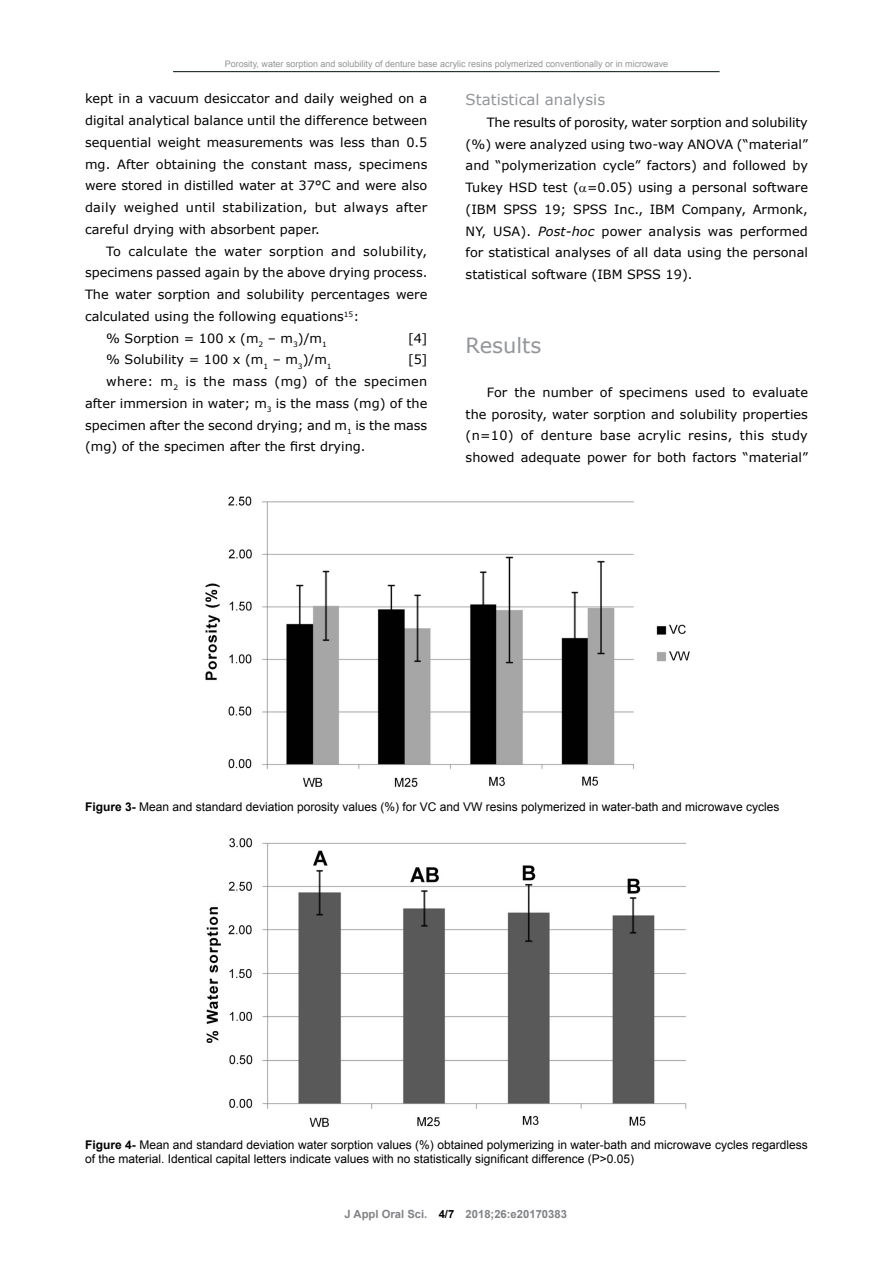
<style>
.page{position:relative;width:893px;height:1263px;background:#fff}
.page>*{position:absolute;margin:0;border:0;box-sizing:border-box;transform-origin:0 0}
.t1{font:21px "Verdana";color:#939598}
.t2{font:15px "Verdana";color:#939598}
.t3{font:12.75px/21.8px "Verdana";color:#000;text-align:justify}
.t4{font:12.75px "Verdana";letter-spacing:.025em;color:#000}
.t5{font:12px/14.4px "Arial";color:#000}
.t6{font:700 11.25px "Arial";color:#808285}
.t7{font:9px "Arial";color:#939598}
.s1{font-style:italic}
.s2{font-weight:700}
.s3{color:#000}
</style>
<div class="page">
<hr style="left:173px;top:71px;width:547px;height:1px;background:#00110d">
<img style="left:205px;top:496px;width:485px;height:292px">
<img style="left:206px;top:838px;width:481px;height:289px">
<p class="t7" style="left:225px;top:58px;width:445px">Porosity, water sorption and solubility of denture base acrylic resins polymerized conventionally or in microwave</p>
<p class="t3" style="left:85px;top:88px;width:344px">kept in a vacuum desiccator and daily weighed on a digital analytical balance until the difference between sequential weight measurements was less than 0.5 mg. After obtaining the constant mass, specimens were stored in distilled water at 37°C and were also daily weighed until stabilization, but always after careful drying with absorbent paper.</p>
<p class="t4" style="left:106px;top:242px;width:323px">To calculate the water sorption and solubility,</p>
<p class="t3" style="left:85px;top:262px;width:344px">specimens passed again by the above drying process.</p>
<p class="t3" style="left:85px;top:283px;width:344px">The water sorption and solubility percentages were</p>
<p class="t3" style="left:85px;top:305px;width:276px">calculated using the following equations<sup>15</sup>:</p>
<p class="t3" style="left:106px;top:327px;width:222px">% Sorption = 100 x (m<sub>2</sub> – m<sub>3</sub>)/m<sub>1</sub></p>
<p class="t3" style="left:408px;top:327px;width:21px">[4]</p>
<p class="t3" style="left:106px;top:349px;width:227px">% Solubility = 100 x (m<sub>1</sub> – m<sub>3</sub>)/m<sub>1</sub></p>
<p class="t3" style="left:408px;top:349px;width:21px">[5]</p>
<p class="t4" style="left:106px;top:373px;width:323px">where: m<sub>2</sub> is the mass (mg) of the specimen</p>
<p class="t3" style="left:85px;top:392px;width:344px">after immersion in water; m<sub>3</sub> is the mass (mg) of the</p>
<p class="t3" style="left:85px;top:414px;width:344px">specimen after the second drying; and m<sub>1</sub> is the mass</p>
<p class="t3" style="left:85px;top:436px;width:282px">(mg) of the specimen after the first drying.</p>
<p class="t2" style="left:466px;top:89px;width:141px">Statistical analysis</p>
<p class="t3" style="left:466px;top:111px;width:344px;text-indent:21px">The results of porosity, water sorption and solubility (%) were analyzed using two-way ANOVA (“material” and “polymerization cycle” factors) and followed by Tukey HSD test ( =0.05) using a personal software (IBM SPSS 19; SPSS Inc., IBM Company, Armonk, NY, USA). <span class="s1">Post-hoc</span> power analysis was performed for statistical analyses of all data using the personal statistical software (IBM SPSS 19).</p>
<h1 class="t1" style="left:466px;top:331px;width:77px">Results</h1>
<p class="t3" style="left:466px;top:381px;width:344px;text-indent:21px">For the number of specimens used to evaluate the porosity, water sorption and solubility properties (n=10) of denture base acrylic resins, this study showed adequate power for both factors “material”</p>
<p class="t5" style="left:85px;top:800px;width:696px"><span class="s2">Figure 3-</span> Mean and standard deviation porosity values (%) for VC and VW resins polymerized in water-bath and microwave cycles</p>
<p class="t5" style="left:85px;top:1138px;width:724px"><span class="s2">Figure 4-</span> Mean and standard deviation water sorption values (%) obtained polymerizing in water-bath and microwave cycles regardless of the material. Identical capital letters indicate values with no statistically significant difference (P&gt;0.05)</p>
<p class="t6" style="left:345px;top:1206px;width:224px">J Appl Oral Sci. <span class="s3">4/7</span> 2018;26:e20170383</p>
</div>
